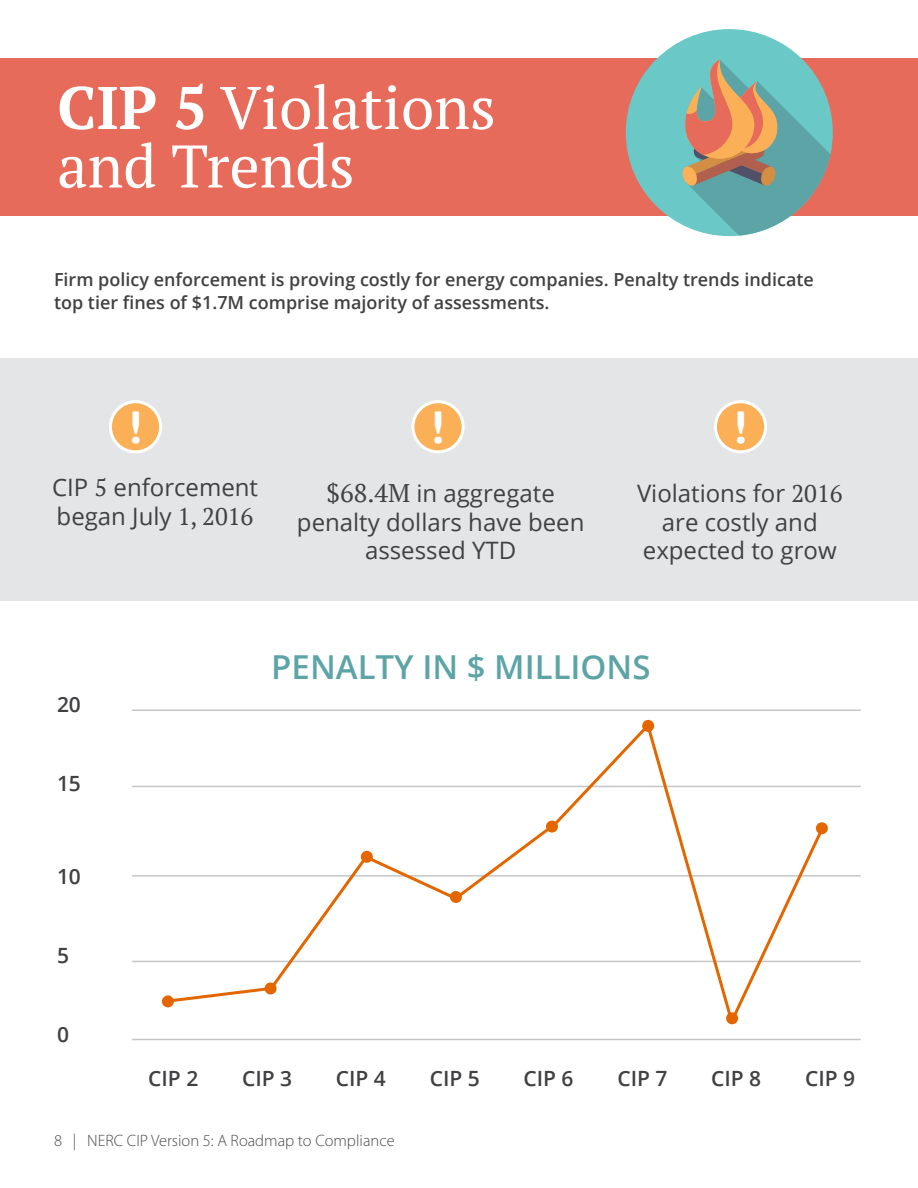
<style>
.page{position:relative;width:918px;height:1188px;background:#fff}
.page>*{position:absolute;margin:0;border:0;box-sizing:border-box;transform-origin:0 0}
.t1{font:60px/58.5px "PT Serif";color:#fff}
.t2{font:700 45px "PT Serif";color:#fff}
.t3{font:600 33px "Open Sans";color:#5da4a6}
.t4{font:24px/28.8px "Open Sans";color:#414042;text-align:center}
.t5{font:600 21px "Open Sans";color:#414042}
.t6{font:600 18px/23.2px "Open Sans";color:#414042}
.t7{font:300 16.5px "Myriad Pro";color:#4d4d4f}
.s1{font-weight:700}
.s2{font-family:"PT Serif"}
.s3{font-family:"PT Serif";font-size:25.5px}
</style>
<div class="page">
<div style="left:0;top:358px;width:918px;height:243px;background:#e4e5e6"></div>
<div style="left:0;top:59px;width:918px;height:157px;background:#e76b5a"></div>
<div style="left:626px;top:29px;width:207px;height:207px;background:#6ac9c7;border-radius:50%"></div>
<svg style="left:682px;top:59px;width:149px;height:177px"></svg>
<div style="left:110px;top:402px;width:51px;height:50px;background:#fbb057;border-radius:50%"></div>
<div style="left:109px;top:400px;width:53px;height:53px;border:3px solid #fff;border-radius:50%"></div>
<hr style="left:132px;top:1039px;width:729px;height:1px;background:#c4c6c8">
<hr style="left:132px;top:710px;width:729px;height:1px;background:#c4c6c8">
<hr style="left:132px;top:786px;width:729px;height:1px;background:#c4c6c8">
<hr style="left:132px;top:875px;width:729px;height:2px;background:#c4c6c8">
<hr style="left:132px;top:961px;width:729px;height:1px;background:#c4c6c8">
<svg style="left:162px;top:722px;width:665px;height:300px"></svg>
<div style="left:816px;top:822px;width:12px;height:12px;background:#e36600;border-radius:50%"></div>
<div style="left:726px;top:1012px;width:12px;height:12px;background:#e36600;border-radius:50%"></div>
<div style="left:642px;top:720px;width:12px;height:12px;background:#e36600;border-radius:50%"></div>
<div style="left:546px;top:821px;width:12px;height:12px;background:#e36600;border-radius:50%"></div>
<div style="left:450px;top:891px;width:12px;height:12px;background:#e36600;border-radius:50%"></div>
<div style="left:361px;top:851px;width:12px;height:12px;background:#e36600;border-radius:50%"></div>
<div style="left:265px;top:982px;width:12px;height:12px;background:#e36600;border-radius:50%"></div>
<div style="left:162px;top:995px;width:12px;height:12px;background:#e36600;border-radius:50%"></div>
<div style="left:413px;top:402px;width:50px;height:50px;background:#fbb057;border-radius:50%"></div>
<div style="left:411px;top:400px;width:54px;height:53px;border:3px solid #fff;border-radius:50%"></div>
<div style="left:715px;top:402px;width:51px;height:50px;background:#fbb057;border-radius:50%"></div>
<div style="left:714px;top:400px;width:53px;height:53px;border:3px solid #fff;border-radius:50%"></div>
<h1 class="t1" style="left:57px;top:78px;width:440px"><span class="s1">CIP 5</span> Violations and Trends</h1>
<p class="t6" style="left:54px;top:267px;width:761px">Firm policy enforcement is proving costly for energy companies. Penalty trends indicate top tier fines of $1.7M comprise majority of assessments.</p>
<h2 class="t2" style="left:127px;top:397px;width:17px">!</h2>
<h2 class="t2" style="left:430px;top:397px;width:17px">!</h2>
<h2 class="t2" style="left:732px;top:397px;width:17px">!</h2>
<h3 class="t4" style="left:52px;top:472px;width:208px;text-align:left">CIP <span class="s2">5</span> enforcement began July <span class="s2">1, 2016</span></h3>
<h3 class="t4" style="left:637px;top:478px;width:207px">Violations for <span class="s2">2016 </span>are costly and expected to grow</h3>
<h3 class="t4" style="left:297px;top:478px;width:289px"><span class="s3">$68.4M</span> in aggregate penalty dollars have been assessed YTD</h3>
<p class="t5" style="left:57px;top:690px;width:25px">20</p>
<p class="t5" style="left:57px;top:769px;width:25px">15</p>
<p class="t5" style="left:57px;top:862px;width:25px">10</p>
<p class="t5" style="left:57px;top:941px;width:13px">5</p>
<p class="t5" style="left:57px;top:1020px;width:13px">0</p>
<h3 class="t3" style="left:271px;top:644px;width:381px">PENALTY IN $ MILLIONS</h3>
<p class="t5" style="left:148px;top:1064px;width:52px">CIP 2</p>
<p class="t5" style="left:242px;top:1064px;width:52px">CIP 3</p>
<p class="t5" style="left:336px;top:1064px;width:52px">CIP 4</p>
<p class="t5" style="left:430px;top:1064px;width:52px">CIP 5</p>
<p class="t5" style="left:524px;top:1064px;width:52px">CIP 6</p>
<p class="t5" style="left:617px;top:1064px;width:52px">CIP 7</p>
<p class="t5" style="left:711px;top:1064px;width:52px">CIP 8</p>
<p class="t5" style="left:805px;top:1064px;width:52px">CIP 9</p>
<p class="t7" style="left:54px;top:1131px;width:342px">8 | NERC CIP Version 5: A Roadmap to Compliance</p>
</div>
